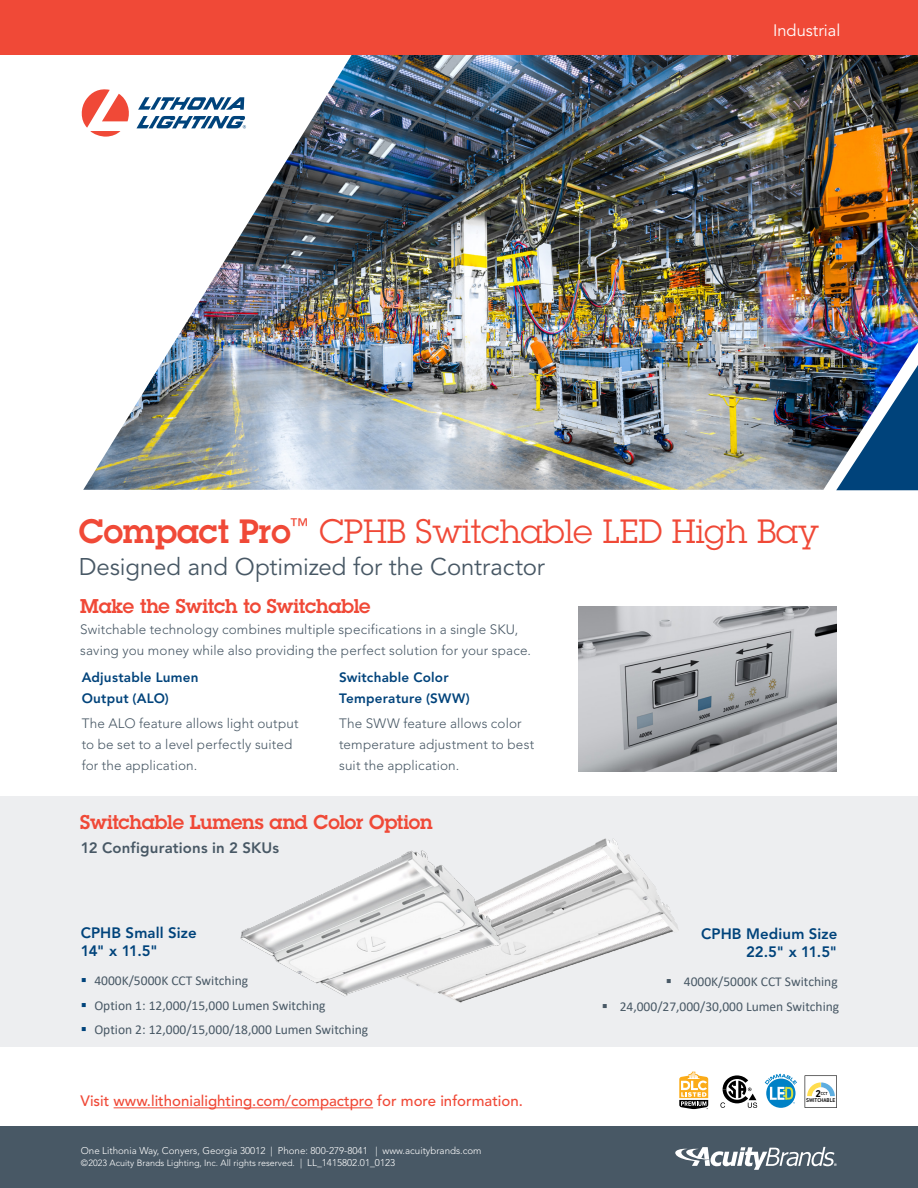
<style>
.page{position:relative;width:918px;height:1188px;background:#fff}
.page>*{position:absolute;margin:0;border:0;box-sizing:border-box;transform-origin:0 0}
.t1{font:33px "Lubalin Graph Std";color:#f04937}
.t2{font:24px "Avenir LT Std";letter-spacing:-.005em;color:#485865}
.t3{font:600 19.5px "Lubalin Graph Std";letter-spacing:-.015em;color:#f04937}
.t4{font:16.5px "Avenir LT Std";color:#fff}
.t5{font:500 15px "Avenir LT Std";color:#f04937}
.t6{font:800 15px/18px "Avenir LT Std";letter-spacing:.005em;color:#00437b}
.t7{font:800 15px "Avenir LT Std";letter-spacing:.01em;color:#485865}
.t8{font:300 13.5px/21px "Avenir LT Std";letter-spacing:.01em;color:#485865}
.t9{font:13.5px "Calibri";color:#485865}
.t10{font:800 13.5px/21px "Avenir LT Std";letter-spacing:.015em;color:#00437b}
.t11{font:700 10.05px "DIN Next LT Pro";color:#000}
.t12{font:300 9.75px "Avenir LT Std";color:#fff}
.t13{font:300 9px "Avenir LT Std";color:#fff}
.t14{font:500 5.55px "DIN Next LT Pro";color:#000;scale:.9 1}
.t15{font:500 4.5px "DIN Next LT Pro";color:#000;scale:.9 1}
.s1{font-weight:600}
.s2{color:#00437b}
.s3{font-size:9.75px}
</style>
<div class="page">
<div style="left:0;top:796px;width:918px;height:251px;background:#edeef0"></div>
<img style="left:551px;top:839px;width:53px;height:80px">
<img style="left:83px;top:54px;width:835px;height:436px">
<img style="left:836px;top:365px;width:82px;height:125px">
<div style="left:0;top:0;width:918px;height:54px;background:#f04937"></div>
<img style="left:240px;top:850px;width:311px;height:153px">
<svg style="left:679px;top:1072px;width:29px;height:37px"></svg>
<svg style="left:720px;top:1075px;width:37px;height:33px"></svg>
<svg style="left:766px;top:1079px;width:30px;height:29px"></svg>
<svg style="left:765px;top:1074px;width:32px;height:29px"></svg>
<svg style="left:805px;top:1075px;width:32px;height:33px"></svg>
<div style="left:0;top:1126px;width:918px;height:62px;background:#485865"></div>
<hr style="left:114px;top:1107px;width:259px;height:1px;background:#f04937">
<svg style="left:675px;top:1147px;width:162px;height:23px"></svg>
<img style="left:579px;top:606px;width:258px;height:165px">
<p class="t4" style="left:773px;top:20px;width:69px">Industrial</p>
<h1 class="t1" style="left:79px;top:511px;width:742px"><span class="s1">Compact Pro</span><sup>™</sup> CPHB Switchable LED High Bay</h1>
<h2 class="t2" style="left:79px;top:553px;width:468px">Designed and Optimized for the Contractor</h2>
<h3 class="t3" style="left:80px;top:593px;width:292px">Make the Switch to Switchable</h3>
<p class="t8" style="left:80px;top:619px;width:452px">Switchable technology combines multiple specifications in a single SKU, saving you money while also providing the perfect solution for your space.</p>
<p class="t10" style="left:82px;top:667px;width:118px">Adjustable Lumen<br>Output (ALO)</p>
<p class="t8" style="left:82px;top:713px;width:219px">The ALO feature allows light output to be set to a level perfectly suited for the application.</p>
<p class="t10" style="left:339px;top:667px;width:132px">Switchable Color<br>Temperature (SWW)</p>
<p class="t8" style="left:339px;top:713px;width:197px">The SWW feature allows color temperature adjustment to best suit the application.</p>
<h3 class="t3" style="left:80px;top:809px;width:354px">Switchable Lumens and Color Option</h3>
<p class="t7" style="left:81px;top:839px;width:200px">12 Configurations in 2 SKUs</p>
<p class="t6" style="left:81px;top:924px;width:117px">CPHB Small Size<br>14" x 11.5"</p>
<p class="t6" style="left:701px;top:925px;width:138px;text-align:right">CPHB Medium Size<br>22.5" x 11.5"</p>
<p class="t9" style="left:81px;top:971px;width:169px"><span class="s2">▪</span> 4000K/5000K CCT Switching</p>
<p class="t9" style="left:81px;top:996px;width:246px"><span class="s2">▪</span> Option 1: 12,000/15,000 Lumen Switching</p>
<p class="t9" style="left:81px;top:1021px;width:289px"><span class="s2">▪</span> Option 2: 12,000/15,000/18,000 Lumen Switching</p>
<p class="t5" style="left:81px;top:1092px;width:444px">Visit www.lithonialighting.com/compactpro for more information.</p>
<p class="t12" style="left:81px;top:1144px;width:402px">One Lithonia Way, Conyers, Georgia 30012 | Phone: 800-279-8041 | www.acuitybrands.com</p>
<p class="t13" style="left:81px;top:1158px;width:316px">©2023 Acuity Brands Lighting, Inc. All rights reserved. <span class="s3">| LL_1415802.01_0123</span></p>
<p class="t9" style="left:666px;top:973px;width:173px">▪ 4000K/5000K CCT Switching</p>
<p class="t9" style="left:602px;top:998px;width:239px">▪ 24,000/27,000/30,000 Lumen Switching</p>
<p class="t11" style="left:815px;top:1087px;width:7px">2</p>
<p class="t15" style="left:821px;top:1091px;width:9px">CCT</p>
<p class="t14" style="left:806px;top:1097px;width:34px">SWITCHABLE</p>
</div>
